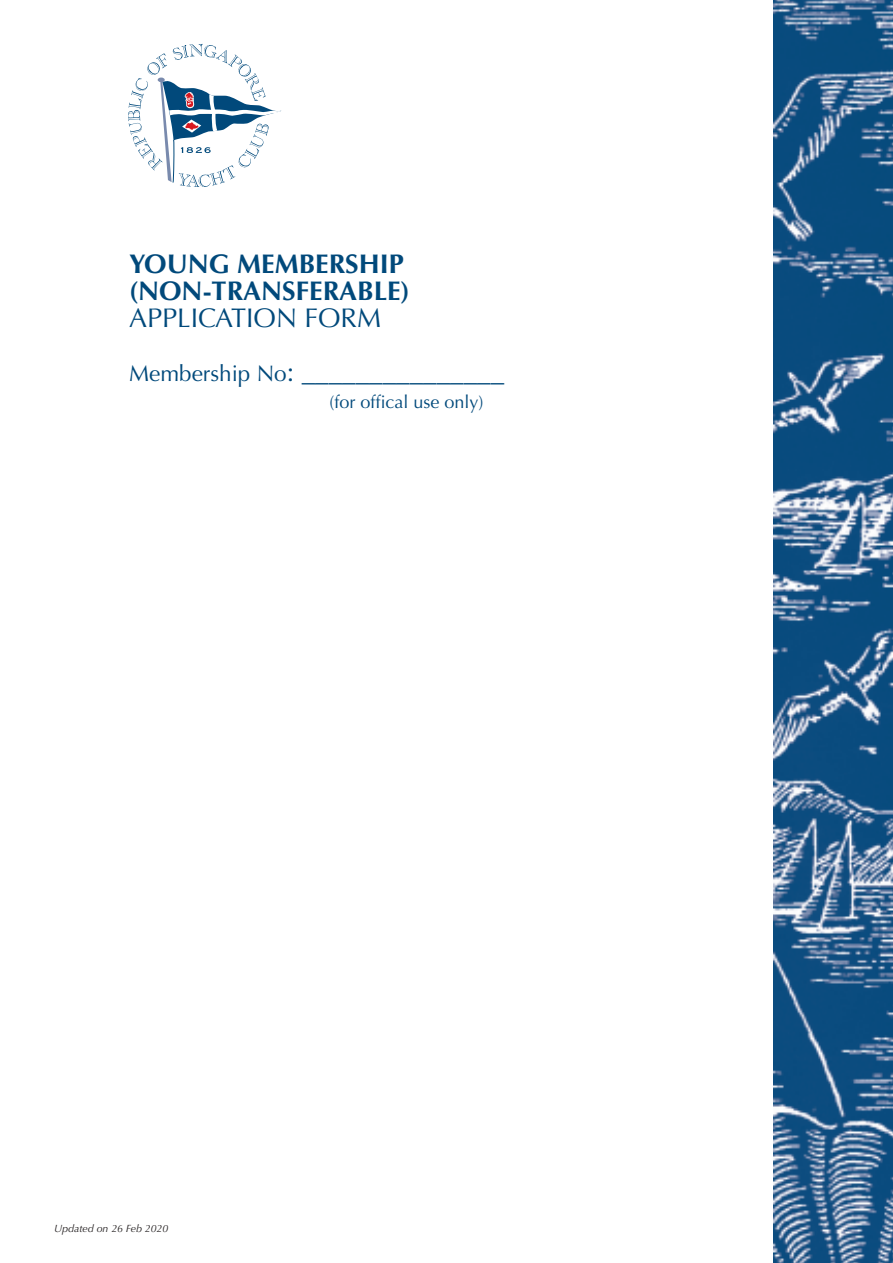
<style>
.page{position:relative;width:893px;height:1263px;background:#fff}
.page>*{position:absolute;margin:0;border:0;box-sizing:border-box;transform-origin:0 0}
.t1{font:27px/54px "Optima";color:#01497b}
.t2{font:700 27px/27px "Optima";color:#01497b}
.t3{font:18px "Optima";color:#01497b}
.t4{font:italic 10.5px "Optima";color:#231f20}
.s1{font-size:22.5px}
</style>
<div class="page">
<img style="left:773px;top:0;width:120px;height:1263px">
<svg style="left:128px;top:44px;width:153px;height:143px"></svg>
<p class="t2" style="left:129px;top:250px;width:282px">YOUNG MEMBERSHIP (NON-TRANSFERABLE)</p>
<p class="t1" style="left:129px;top:291px;width:377px">APPLICATION FORM<br><span class="s1">Membership No</span>: _______________</p>
<p class="t3" style="left:329px;top:391px;width:156px">(for offical use only)</p>
<p class="t4" style="left:54px;top:1222px;width:116px">Updated on 26 Feb 2020</p>
</div>
